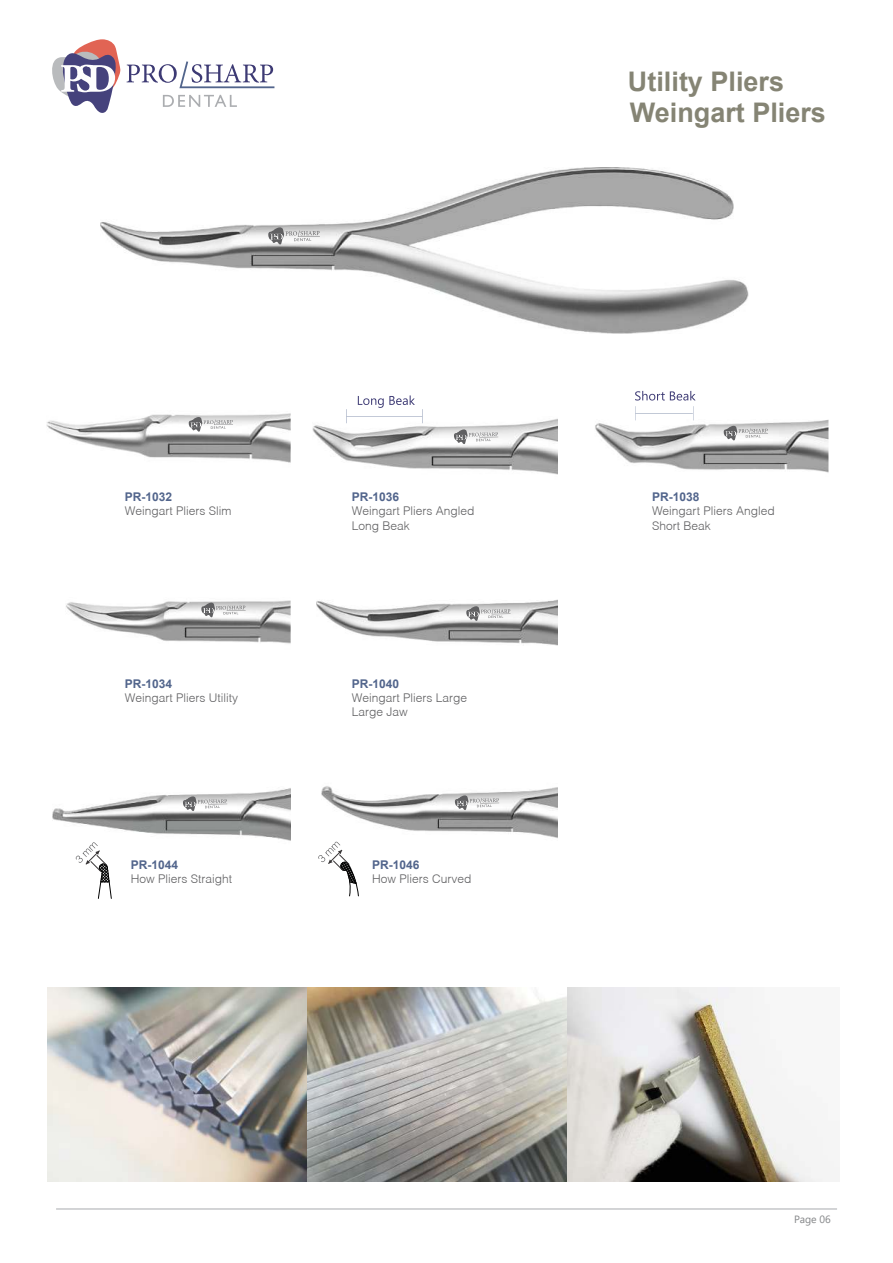
<style>
.page{position:relative;width:893px;height:1263px;background:#fff}
.page>*{position:absolute;margin:0;border:0;box-sizing:border-box;transform-origin:0 0}
.t1{font:700 27px/31.5px "Arial";color:#858474}
.t2{font:300 12px/14.2px "Helv";color:#606062}
.t3{font:700 12px "Arial";color:#52658c}
.t4{font:10.5px "Segoe UI";color:#848688}
</style>
<div class="page">
<img style="left:46px;top:413px;width:244px;height:50px">
<img style="left:66px;top:600px;width:224px;height:44px">
<img style="left:317px;top:599px;width:241px;height:47px">
<img style="left:53px;top:788px;width:237px;height:71px">
<img style="left:321px;top:786px;width:237px;height:56px">
<img style="left:101px;top:168px;width:648px;height:166px">
<img style="left:312px;top:396px;width:246px;height:79px">
<svg style="left:358px;top:395px;width:57px;height:13px"></svg>
<hr style="left:347px;top:416px;width:75px;height:1px;background:#52658c">
<svg style="left:422px;top:409px;width:1px;height:14px"></svg>
<svg style="left:346px;top:409px;width:1px;height:14px"></svg>
<svg style="left:76px;top:842px;width:36px;height:57px"></svg>
<svg style="left:318px;top:842px;width:41px;height:54px"></svg>
<img style="left:47px;top:987px;width:793px;height:195px">
<svg style="left:188px;top:417px;width:45px;height:15px"></svg>
<svg style="left:453px;top:429px;width:45px;height:15px"></svg>
<img style="left:595px;top:400px;width:233px;height:73px">
<svg style="left:635px;top:391px;width:61px;height:9px"></svg>
<hr style="left:636px;top:413px;width:57px;height:1px;background:#52658c">
<svg style="left:693px;top:406px;width:1px;height:14px"></svg>
<svg style="left:635px;top:406px;width:1px;height:14px"></svg>
<svg style="left:723px;top:426px;width:45px;height:15px"></svg>
<svg style="left:200px;top:603px;width:46px;height:15px"></svg>
<svg style="left:465px;top:606px;width:46px;height:15px"></svg>
<svg style="left:182px;top:796px;width:45px;height:15px"></svg>
<svg style="left:454px;top:795px;width:45px;height:15px"></svg>
<svg style="left:267px;top:227px;width:53px;height:18px"></svg>
<svg style="left:127px;top:61px;width:147px;height:27px"></svg>
<svg style="left:163px;top:95px;width:74px;height:12px"></svg>
<svg style="left:52px;top:39px;width:68px;height:74px"></svg>
<hr style="left:56px;top:1208px;width:781px;height:1px;background:#a9abae">
<h1 class="t1" style="left:628px;top:66px;width:199px">Utility Pliers<br>Weingart Pliers</h1>
<p class="t3" style="left:125px;top:488px;width:49px">PR-1032</p>
<p class="t2" style="left:125px;top:503px;width:108px">Weingart Pliers Slim</p>
<p class="t3" style="left:352px;top:488px;width:49px">PR-1036</p>
<p class="t2" style="left:352px;top:503px;width:124px">Weingart Pliers Angled<br>Long Beak</p>
<p class="t3" style="left:652px;top:488px;width:49px">PR-1038</p>
<p class="t2" style="left:652px;top:503px;width:124px">Weingart Pliers Angled<br>Short Beak</p>
<p class="t3" style="left:125px;top:675px;width:49px">PR-1034</p>
<p class="t2" style="left:125px;top:690px;width:115px">Weingart Pliers Utility</p>
<p class="t3" style="left:352px;top:675px;width:49px">PR-1040</p>
<p class="t2" style="left:352px;top:690px;width:117px">Weingart Pliers Large<br>Large Jaw</p>
<p class="t3" style="left:131px;top:856px;width:49px">PR-1044</p>
<p class="t2" style="left:131px;top:871px;width:103px">How Pliers Straight</p>
<p class="t3" style="left:372px;top:856px;width:49px">PR-1046</p>
<p class="t2" style="left:372px;top:871px;width:101px">How Pliers Curved</p>
<p class="t4" style="left:794px;top:1209px;width:38px">Page 06</p>
</div>
